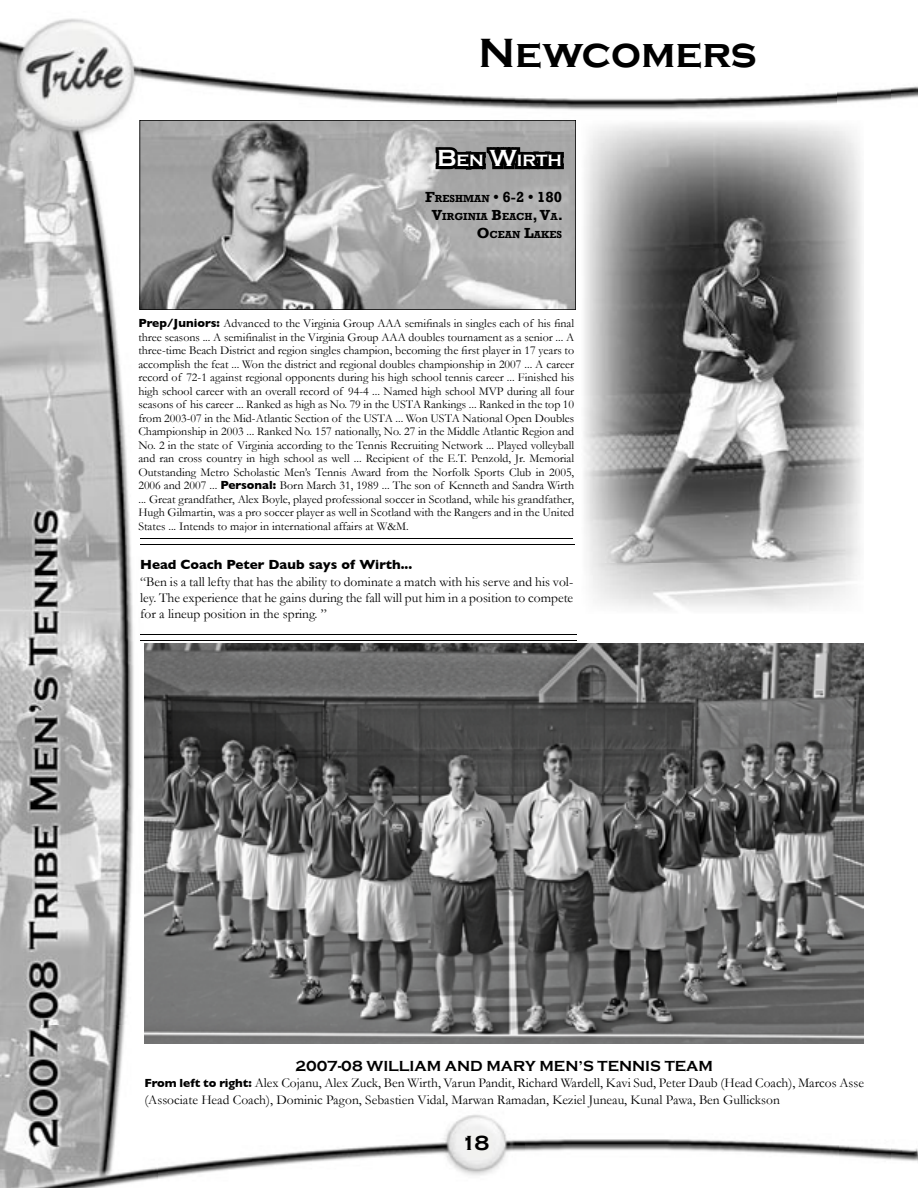
<style>
.page{position:relative;width:918px;height:1188px;background:#fff}
.page>*{position:absolute;margin:0;border:0;box-sizing:border-box;transform-origin:0 0}
.t1{font:700 42px "Copperplate Gothic";color:#000}
.t2{font:700 21px "Copperplate Gothic";color:#000}
.t3{font:700 16.8px "Copperplate Gothic";color:#fff}
.t4{font:700 15px "Copperplate Gothic";color:#000}
.t5{font:700 15px "Rockwell";color:#000}
.t6{font:13.5px/16.2px "Garamond";color:#000}
.t7{font:700 13.5px "Gill Sans";color:#000}
.t8{font:12px/13.5px "Garamond";color:#000;text-align:justify}
.t9{font:700 10.5px/18px "Rockwell";color:#000;text-align:right}
.s1{font-size:24px}
.s2{font-size:10.5px}
.s3{font-size:15px}
.s4{font-family:"Gill Sans";font-weight:700}
.s5{font-family:"Gill Sans";font-weight:700;font-size:12px}
</style>
<div class="page">
<img style="left:0;top:18px;width:838px;height:144px">
<img style="left:838px;top:86px;width:80px;height:1076px">
<img style="left:0;top:162px;width:157px;height:1026px">
<img style="left:524px;top:544px;width:104px;height:607px">
<img style="left:157px;top:1043px;width:367px;height:136px">
<img style="left:628px;top:613px;width:211px;height:549px">
<svg style="left:140px;top:120px;width:436px;height:190px;fill:#a7a7a7"></svg>
<svg style="left:431px;top:138px;width:136px;height:40px"></svg>
<img style="left:582px;top:120px;width:282px;height:493px">
<img style="left:145px;top:643px;width:719px;height:400px">
<hr style="left:140px;top:544px;width:434px;height:1px;background:#000">
<hr style="left:140px;top:538px;width:433px;height:1px;background:#000">
<hr style="left:140px;top:640px;width:436px;height:1px;background:#000">
<hr style="left:140px;top:634px;width:436px;height:1px;background:#000">
<h1 class="t1" style="left:479px;top:30px;width:280px">Newcomers</h1>
<h3 class="t3" style="left:437px;top:151px;width:126px"><span class="s1">B</span>EN <span class="s1">W</span>IRTH</h3>
<p class="t5" style="left:425px;top:188px;width:138px">F<span class="s2">RESHMAN</span> • 6-2 • 180</p>
<p class="t9" style="left:432px;top:208px;width:133px"><span class="s3">V</span>IRGINIA <span class="s3">B</span>EACH<span class="s3">, V</span>A<span class="s3">.<br>O</span>CEAN <span class="s3">L</span>AKES</p>
<p class="t8" style="left:138px;top:317px;width:437px"><span class="s4">Prep/Juniors:</span> Advanced to the Virginia Group AAA semifinals in singles each of his final three seasons ... A semifinalist in the Virginia Group AAA doubles tournament as a senior ... A three-time Beach District and region singles champion, becoming the first player in 17 years to accomplish the feat ... Won the district and regional doubles championship in 2007 ... A career record of 72-1 against regional opponents during his high school tennis career ... Finished his high school career with an overall record of 94-4 ... Named high school MVP during all four seasons of his career ... Ranked as high as No. 79 in the USTA Rankings ... Ranked in the top 10 from 2003-07 in the Mid-Atlantic Section of the USTA ... Won USTA National Open Doubles Championship in 2003 ... Ranked No. 157 nationally, No. 27 in the Middle Atlantic Region and No. 2 in the state of Virginia according to the Tennis Recruiting Network ... Played volleyball and ran cross country in high school as well ... Recipient of the E.T. Penzold, Jr. Memorial Outstanding Metro Scholastic Men’s Tennis Award from the Norfolk Sports Club in 2005, 2006 and 2007 ... <span class="s4">Personal:</span> Born March 31, 1989 ... The son of Kenneth and Sandra Wirth ... Great grandfather, Alex Boyle, played professional soccer in Scotland, while his grandfather, Hugh Gilmartin, was a pro soccer player as well in Scotland with the Rangers and in the United States ... Intends to major in international affairs at W&amp;M.</p>
<p class="t7" style="left:140px;top:557px;width:273px">Head Coach Peter Daub says of Wirth...</p>
<p class="t6" style="left:140px;top:573px;width:435px;text-align:justify">“Ben is a tall lefty that has the ability to dominate a match with his serve and his vol&shy;ley. The experience that he gains during the fall will put him in a position to compete for a lineup position in the spring. ”</p>
<p class="t4" style="left:295px;top:1058px;width:419px">2007-08 WILLIAM AND MARY MEN’S TENNIS TEAM</p>
<p class="t6" style="left:144px;top:1075px;width:721px"><span class="s5">From left to right:</span> Alex Cojanu, Alex Zuck, Ben Wirth, Varun Pandit, Richard Wardell, Kavi Sud, Peter Daub (Head Coach), Marcos Asse (Associate Head Coach), Dominic Pagon, Sebastien Vidal, Marwan Ramadan, Keziel Juneau, Kunal Pawa, Ben Gullickson</p>
<h2 class="t2" style="left:461px;top:1131px;width:30px">18</h2>
</div>
